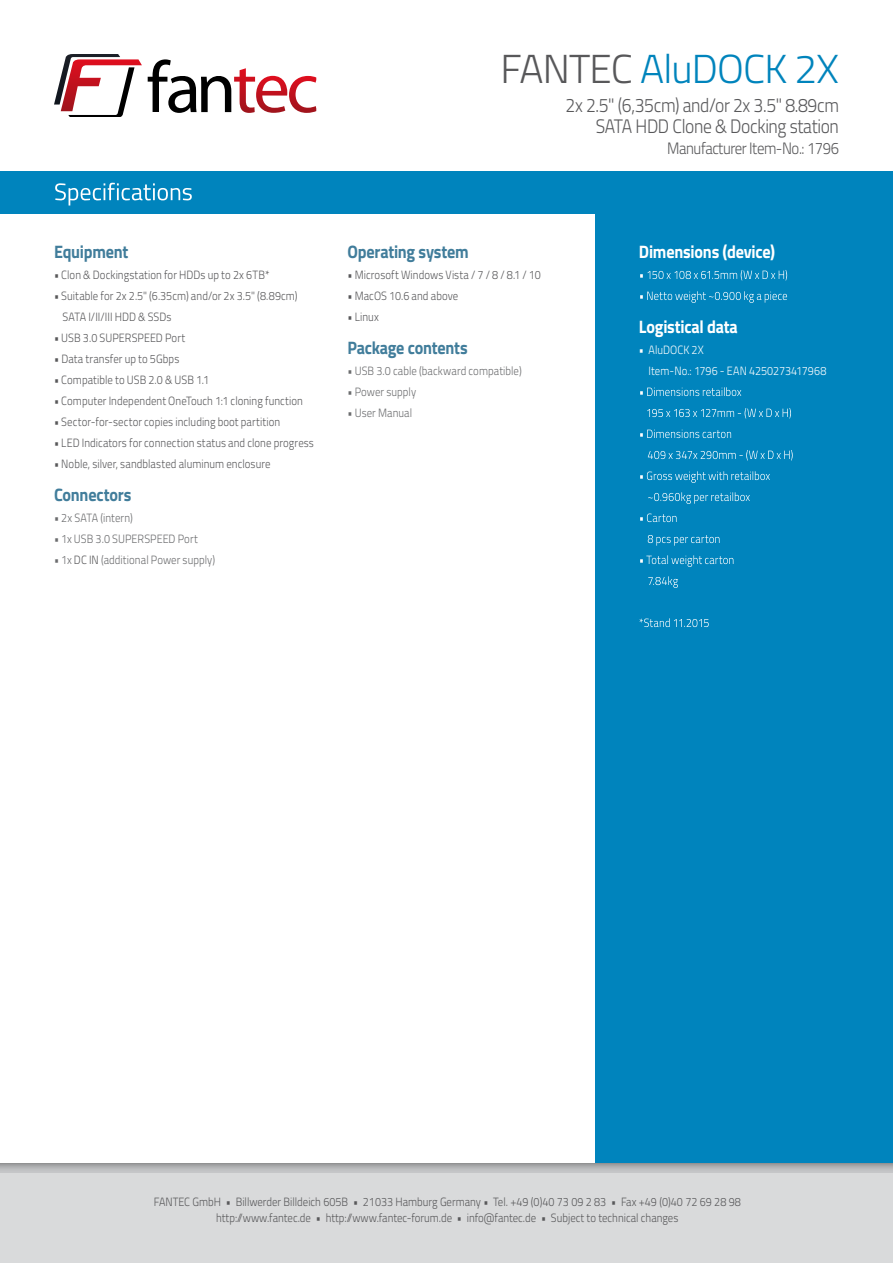
<style>
.page{position:relative;width:893px;height:1263px;background:#fff}
.page>*{position:absolute;margin:0;border:0;box-sizing:border-box;transform-origin:0 0}
.t1{font:300 40.5px "Titillium Web";letter-spacing:-.02em;color:#0084bc}
.t2{font:24px "Titillium";letter-spacing:-.005em;color:#fff}
.t3{font:300 19.5px/21px "Titillium Web";letter-spacing:-.02em;color:#58585a;text-align:right;scale:.9 1}
.t4{font:700 18px "Titillium";letter-spacing:-.015em;color:#417d9b;scale:.9 1}
.t5{font:700 18px "Titillium";letter-spacing:-.015em;color:#fff;scale:.9 1}
.t6{font:300 16.5px "Titillium";letter-spacing:-.03em;color:#58585a;scale:.9 1}
.t7{font:300 12px/16.5px "Titillium";letter-spacing:.005em;color:#58585a;text-align:center;scale:.9 1}
.t8{font:300 12px/21px "Titillium";letter-spacing:.005em;color:#fff;scale:.9 1}
.t9{font:300 12px "Titillium";letter-spacing:.005em;color:#6b6c6e;scale:.9 1}
.s1{color:#58585a}
.s2{font-family:"Titillium"}
</style>
<div class="page">
<div style="left:595px;top:171px;width:298px;height:999px;background:#0084bd"></div>
<div style="left:0;top:171px;width:623px;height:42px;background:#0084bd"></div>
<div style="left:0;top:1163px;width:893px;height:100px;background:#d9dadb"></div>
<svg style="left:0;top:1164px;width:893px;height:8px;background:#b3b4b6"></svg>
<hr style="left:0;top:1163px;width:893px;height:1px;background:#fff">
<svg style="left:148px;top:59px;width:168px;height:54px"></svg>
<svg style="left:54px;top:54px;width:88px;height:63px"></svg>
<h1 class="t1" style="left:500px;top:39px;width:340px"><span class="s1">FANTEC</span> AluDOCK 2X</h1>
<h2 class="t2" style="left:54px;top:174px;width:140px">Specifications</h2>
<h3 class="t4" style="left:54px;top:238px;width:84px">Equipment</h3>
<p class="t7" style="left:54px;top:266px;width:241px">• Clon &amp; Dockingstation for HDDs up to 2x 6TB*</p>
<p class="t7" style="left:62px;top:285px;width:263px;line-height:21px;text-align:left;text-indent:-8px">• Suitable for 2x 2.5" (6.35cm) and/or 2x 3.5" (8.89cm)<br>SATA I/II/III HDD &amp; SSDs</p>
<p class="t7" style="left:54px;top:329px;width:147px">• USB 3.0 SUPERSPEED Port</p>
<p class="t7" style="left:54px;top:350px;width:141px">• Data transfer up to 5Gbps</p>
<p class="t7" style="left:54px;top:371px;width:174px">• Compatible to USB 2.0 &amp; USB 1.1</p>
<p class="t7" style="left:54px;top:392px;width:278px">• Computer Independent OneTouch 1:1 cloning function</p>
<p class="t7" style="left:54px;top:413px;width:253px">• Sector-for-sector copies including boot partition</p>
<p class="t7" style="left:54px;top:434px;width:290px">• LED Indicators for connection status and clone progress</p>
<p class="t7" style="left:54px;top:455px;width:242px">• Noble, silver, sandblasted aluminum enclosure</p>
<h3 class="t4" style="left:54px;top:481px;width:88px">Connectors</h3>
<p class="t9" style="left:54px;top:509px;width:89px">• 2x SATA (intern)</p>
<p class="t9" style="left:54px;top:530px;width:161px">• 1x USB 3.0 SUPERSPEED Port</p>
<p class="t9" style="left:54px;top:551px;width:180px">• 1x <span class="s1">DC IN</span> (additional Power supply)</p>
<h3 class="t3" style="left:566px;top:94px;width:305px"><span class="s2">2x 2.5" (</span>6,35cm) and/or 2x 3.5<span class="s2">" 8.89cm<br></span>SATA HDD Clone &amp; Docking station</h3>
<h3 class="t6" style="left:667px;top:136px;width:192px">Manufacturer Item-No.: 1796</h3>
<h3 class="t4" style="left:347px;top:238px;width:136px">Operating system</h3>
<p class="t7" style="left:347px;top:266px;width:216px">• Microsoft Windows Vista / 7 / 8 / 8.1 / 10</p>
<p class="t7" style="left:347px;top:287px;width:125px">• MacOS 10.6 and above</p>
<p class="t7" style="left:347px;top:308px;width:36px">• Linux</p>
<h3 class="t4" style="left:347px;top:334px;width:135px">Package contents</h3>
<p class="t9" style="left:347px;top:362px;width:195px">• USB 3.0 cable (backward compatible)</p>
<p class="t9" style="left:347px;top:383px;width:78px">• Power supply</p>
<p class="t9" style="left:347px;top:404px;width:73px">• User Manual</p>
<h3 class="t5" style="left:639px;top:238px;width:153px">Dimensions (device)</h3>
<p class="t8" style="left:639px;top:264px;width:167px">• 150 x 108 x 61.5mm (W x D x H)</p>
<p class="t8" style="left:639px;top:285px;width:167px">• Netto weight ~0.900 kg a piece</p>
<h3 class="t5" style="left:639px;top:313px;width:111px">Logistical data</h3>
<p class="t8" style="left:648px;top:339px;width:199px;text-indent:-10px">• AluDOCK 2X<br>Item-No.: 1796 - EAN 4250273417968</p>
<p class="t8" style="left:646px;top:381px;width:163px;text-indent:-7px">• Dimensions retailbox<br>195 x 163 x 127mm - (W x D x H)</p>
<p class="t8" style="left:647px;top:423px;width:164px;text-indent:-8px">• Dimensions carton<br>409 x 347x 290mm - (W x D x H)</p>
<p class="t8" style="left:647px;top:465px;width:138px;text-indent:-8px">• Gross weight with retailbox ~0.960kg per retailbox</p>
<p class="t8" style="left:647px;top:507px;width:82px;text-indent:-9px">• Carton<br>8 pcs per carton</p>
<p class="t8" style="left:647px;top:549px;width:98px;text-indent:-8px">• Total weight carton<br>7.84kg</p>
<p class="t8" style="left:639px;top:612px;width:80px">*Stand 11.2015</p>
<p class="t7" style="left:154px;top:1192px;width:654px">FANTEC GmbH • Billwerder Billdeich 605B • 21033 Hamburg Germany • Tel. +49 (0)40 73 09 2 83 • Fax +49 (0)40 72 69 28 98 http://www.fantec.de • http://www.fantec-forum.de • info@fantec.de • Subject to technical changes</p>
</div>
